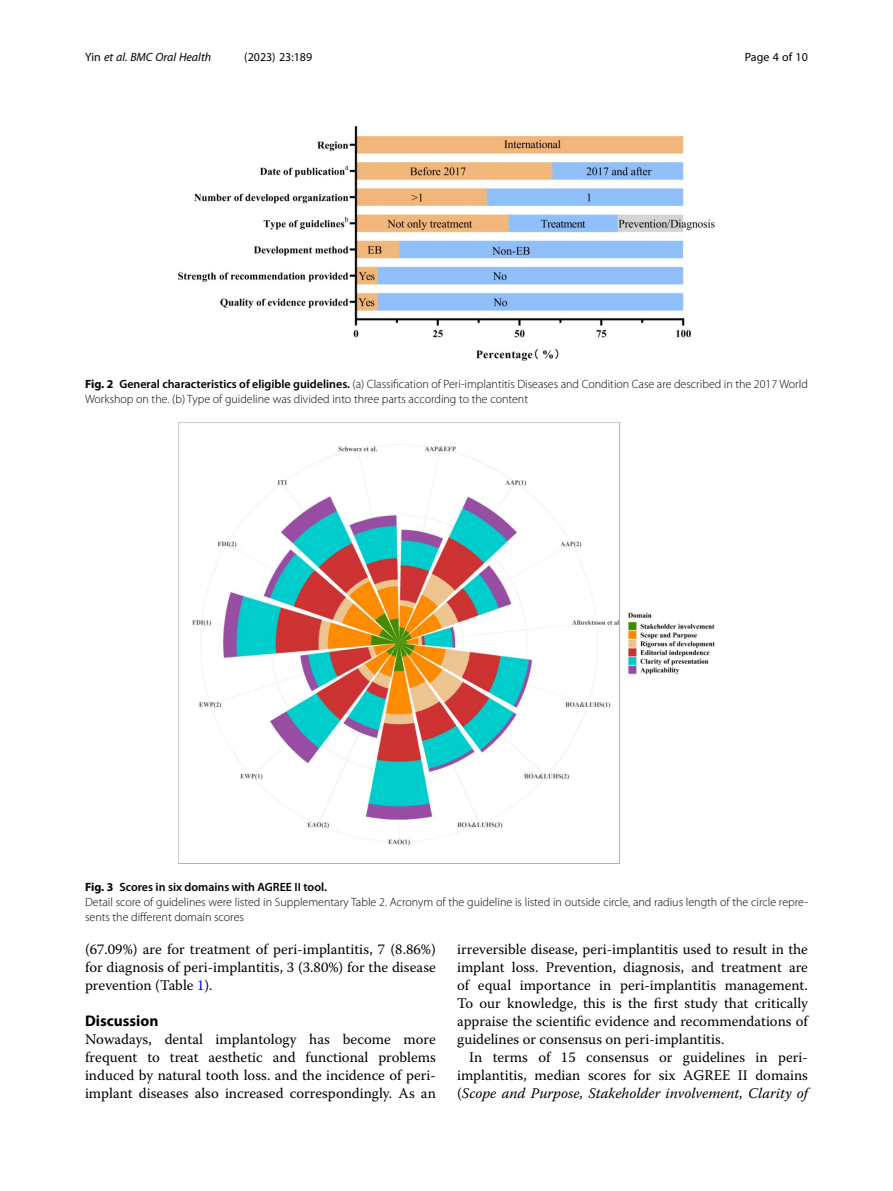
<style>
.page{position:relative;width:893px;height:1191px;background:#fff}
.page>*{position:absolute;margin:0;border:0;box-sizing:border-box;transform-origin:0 0}
.Head_1{font:700 15.45px "Myriad Pro";color:#000}
.Body_Text{font:14.7px/18px "Warnock Pro";color:#000;text-align:justify}
.Body_Text_Indent{font:14.7px/18px "Warnock Pro";color:#000;text-align:justify}
.Figure_Caption{font:300 12px/15px "Myriad Pro";color:#000}
.Figure_Caption-2{font:600 12px "Myriad Pro";color:#000}
.t1{font:italic 12px "Myriad Pro";color:#000}
.t2{font:12px "Myriad Pro";color:#000}
.s1{font-style:normal}
.s2{font-weight:700}
.s3{font-weight:600}
.s4{color:#00f}
.s5{font-style:italic}
</style>
<div class="page">
<img style="left:178px;top:422px;width:536px;height:441px">
<img style="left:178px;top:126px;width:536px;height:235px">
<p class="t1" style="left:85px;top:50px;width:128px"><span class="s1">Yin</span> et al. BMC Oral Health</p>
<p class="t2" style="left:244px;top:50px;width:70px">(2023) 23:189</p>
<p class="t2" style="left:745px;top:50px;width:65px">Page 4 of 10</p>
<p class="Figure_Caption" style="left:85px;top:376px;width:724px"><span class="s2">Fig. 2</span> <span class="s3">General characteristics of eligible guidelines.</span> (a) Classification of Peri-implantitis Diseases and Condition Case are described in the 2017 World<br>Workshop on the. (b) Type of guideline was divided into three parts according to the content</p>
<p class="Figure_Caption-2" style="left:85px;top:879px;width:243px"><span class="s2">Fig. 3</span> Scores in six domains with AGREE II tool.</p>
<p class="Figure_Caption" style="left:85px;top:894px;width:724px">Detail score of guidelines were listed in Supplementary Table 2. Acronym of the guideline is listed in outside circle, and radius length of the circle repre&shy;sents the different domain scores</p>
<p class="Body_Text" style="left:85px;top:940px;width:352px">(67.09%) are for treatment of peri-implantitis, 7 (8.86%) for diagnosis of peri-implantitis, 3 (3.80%) for the disease prevention (Table <span class="s4">1</span>).</p>
<p class="Head_1" style="left:85px;top:1011px;width:75px">Discussion</p>
<p class="Body_Text" style="left:85px;top:1030px;width:352px">Nowadays, dental implantology has become more frequent to treat aesthetic and functional problems induced by natural tooth loss. and the incidence of peri&shy;implant diseases also increased correspondingly. As an</p>
<p class="Body_Text" style="left:457px;top:940px;width:352px">irreversible disease, peri-implantitis used to result in the implant loss. Prevention, diagnosis, and treatment are of equal importance in peri-implantitis management.<br>To our knowledge, this is the first study that critically appraise the scientific evidence and recommendations of guidelines or consensus on peri-implantitis.</p>
<p class="Body_Text_Indent" style="left:457px;top:1048px;width:352px;text-indent:12px">In terms of 15 consensus or guidelines in peri&shy;implantitis, median scores for six AGREE II domains (<span class="s5">Scope and Purpose, Stakeholder involvement, Clarity of</span></p>
</div>
